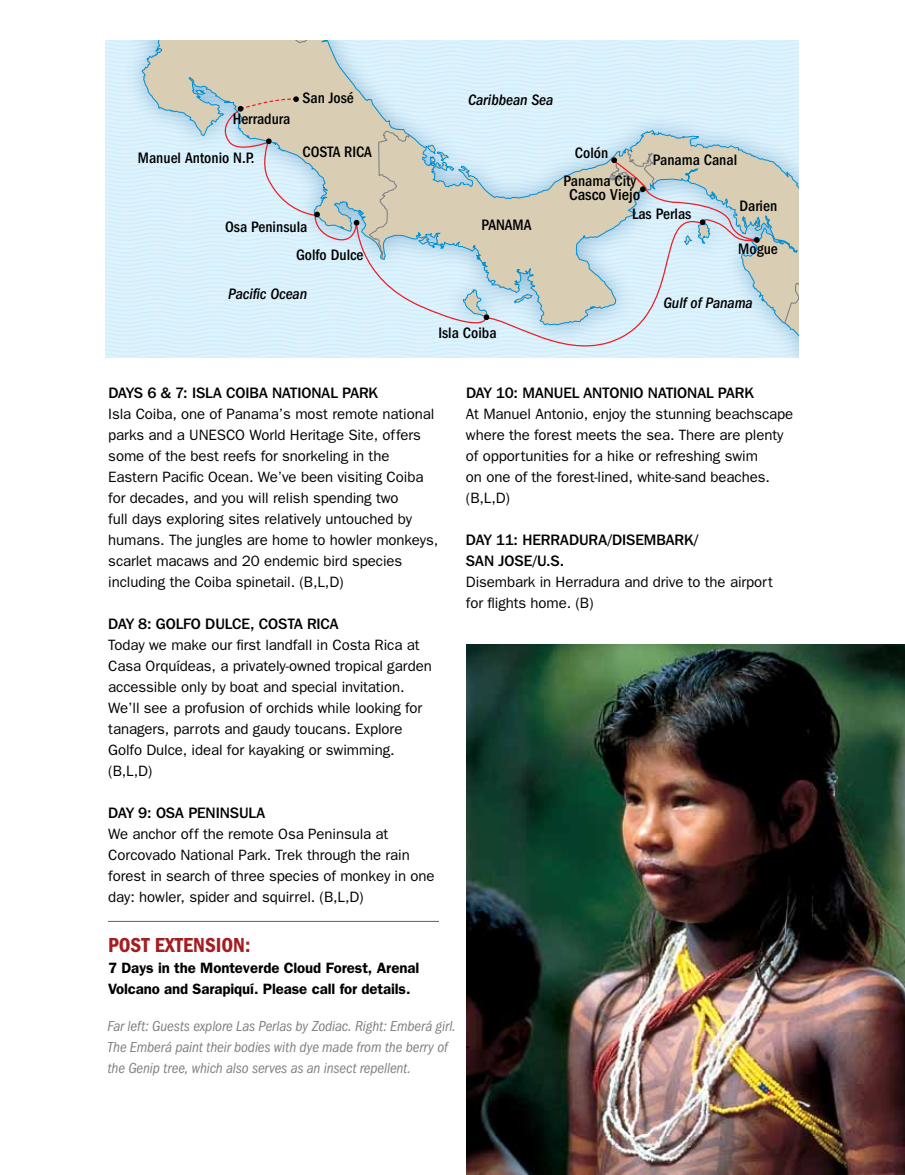
<style>
.page{position:relative;width:905px;height:1175px;background:#fff}
.page>*{position:absolute;margin:0;border:0;box-sizing:border-box;transform-origin:0 0}
.t1{font:600 condensed 21px "Franklin Gothic";color:#a41d21}
.t2{font:500 condensed 16.5px "Franklin Gothic";color:#000}
.t3{font:500 condensed 15.6px "Franklin Gothic";color:#000}
.t4{font:italic 500 condensed 15.6px "Franklin Gothic";letter-spacing:-.005em;color:#000}
.t5{font:15px/21px "Franklin Gothic";letter-spacing:-.005em;color:#000}
.t6{font:italic condensed 15px/21px "Franklin Gothic";letter-spacing:-.005em;color:#808285}
.t7{font:500 15px "Franklin Gothic IT Cby BT";letter-spacing:-.005em;color:#000}
.t8{font:600 15px/21px "Franklin Gothic";letter-spacing:-.005em;color:#000}
</style>
<div class="page">
<img style="left:466px;top:645px;width:438px;height:529px">
<hr style="left:108px;top:921px;width:331px;height:1px;background:#000">
<svg style="left:106px;top:40px;width:692px;height:317px;background:#d3e2e5"></svg>
<p class="t3" style="left:233px;top:110px;width:59px">Herradura</p>
<p class="t3" style="left:302px;top:89px;width:53px">San José</p>
<p class="t4" style="left:468px;top:91px;width:87px">Caribbean Sea</p>
<p class="t3" style="left:302px;top:142px;width:50px">Costa Rica</p>
<p class="t3" style="left:575px;top:144px;width:35px">Colón</p>
<p class="t3" style="left:138px;top:149px;width:118px">Manuel Antonio N.P.</p>
<p class="t3" style="left:652px;top:150px;width:86px">Panama Canal</p>
<p class="t3" style="left:225px;top:218px;width:84px">Osa Peninsula</p>
<p class="t3" style="left:296px;top:246px;width:69px">Golfo Dulce</p>
<p class="t4" style="left:228px;top:285px;width:81px">Pacific Ocean</p>
<p class="t3" style="left:481px;top:216px;width:17px">Panama</p>
<p class="t3" style="left:438px;top:324px;width:60px">Isla Coiba</p>
<p class="t3" style="left:563px;top:172px;width:74px">Panama City</p>
<p class="t2" style="left:569px;top:186px;width:73px">Casco Viejo</p>
<p class="t3" style="left:632px;top:205px;width:61px">Las Perlas</p>
<p class="t3" style="left:739px;top:197px;width:39px">Darien</p>
<p class="t3" style="left:738px;top:240px;width:41px">Mogue</p>
<p class="t4" style="left:663px;top:294px;width:91px">Gulf of Panama</p>
<p class="t7" style="left:108px;top:383px;width:137px">DAYS 6 &amp; 7: ISLA COIBA</p>
<p class="t7" style="left:272px;top:383px;width:10px">NATIONAL</p>
<p class="t7" style="left:342px;top:383px;width:19px">PARK</p>
<p class="t5" style="left:108px;top:403px;width:331px">Isla Coiba, one of Panama’s most remote national parks and a UNESCO World Heritage Site, offers some of the best reefs for snorkeling in the Eastern Pacific Ocean. We’ve been visiting Coiba for decades, and you will relish spending two<br>full days exploring sites relatively untouched by humans. The jungles are home to howler monkeys, scarlet macaws and 20 endemic bird species including the Coiba spinetail. (B,L,D)</p>
<p class="t7" style="left:108px;top:614px;width:68px">DAY 8: GOLFO</p>
<p class="t7" style="left:205px;top:614px;width:135px">DULCE, COSTA RICA</p>
<p class="t5" style="left:108px;top:634px;width:325px">Today we make our first landfall in Costa Rica at Casa Orquídeas, a privately-owned tropical garden accessible only by boat and special invitation.<br>We’ll see a profusion of orchids while looking for tanagers, parrots and gaudy toucans. Explore Golfo Dulce, ideal for kayaking or swimming. (B,L,D)</p>
<p class="t7" style="left:108px;top:803px;width:149px">DAY 9: OSA PENINSULA</p>
<p class="t5" style="left:108px;top:823px;width:328px">We anchor off the remote Osa Peninsula at Corcovado National Park. Trek through the rain forest in search of three species of monkey in one day: howler, spider and squirrel. (B,L,D)</p>
<p class="t7" style="left:466px;top:383px;width:68px">DAY 10: MAN</p>
<p class="t7" style="left:554px;top:383px;width:40px">UEL ANTONIO</p>
<p class="t7" style="left:648px;top:383px;width:10px">NATIONAL</p>
<p class="t7" style="left:717px;top:383px;width:19px">PARK</p>
<p class="t5" style="left:466px;top:403px;width:329px">At Manuel Antonio, enjoy the stunning beachscape where the forest meets the sea. There are plenty of opportunities for a hike or refreshing swim<br>on one of the forest-lined, white-sand beaches. (B,L,D)</p>
<p class="t7" style="left:466px;top:530px;width:85px">DAY 11: HERRA</p>
<p class="t7" style="left:569px;top:530px;width:86px">DURA/DISEMBARK</p>
<p class="t7" style="left:694px;top:530px;width:6px">/</p>
<p class="t7" style="left:466px;top:551px;width:100px">SAN JOSE/U.S.</p>
<p class="t5" style="left:466px;top:571px;width:308px">Disembark in Herradura and drive to the airport for flights home. (B)</p>
<h1 class="t1" style="left:108px;top:933px;width:144px">POST EXTENSION:</h1>
<p class="t8" style="left:108px;top:957px;width:313px">7 Days in the Monteverde Cloud Forest, Arenal<br>Volcano and Sarapiquí. Please call for details.</p>
<p class="t6" style="left:107px;top:1015px;width:350px">Far left: Guests explore Las Perlas by Zodiac. Right: Emberá girl.<br>The Emberá paint their bodies with dye made from the berry of the Genip tree, which also serves as an insect repellent.</p>
</div>
